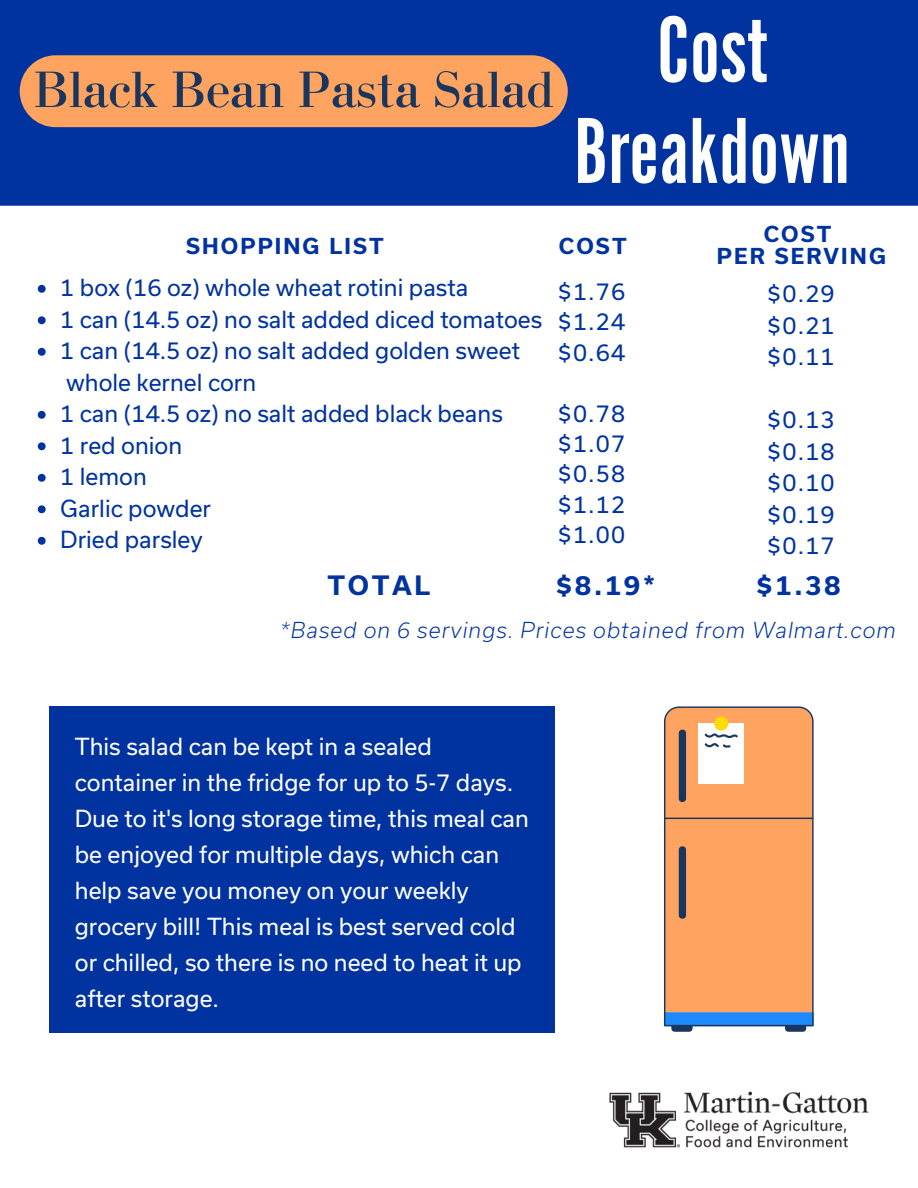
<style>
.page{position:relative;width:918px;height:1188px;background:#fff}
.page>*{position:absolute;margin:0;border:0;box-sizing:border-box;transform-origin:0 0}
.t1{font:97.5px/101.2px "Alternate Got No 1 D";color:#fff;text-align:center}
.t2{font:54px "Bodoni C";color:#1b365d}
.t3{font:700 25.5px "Usual";letter-spacing:.1em;color:#0033a0}
.t4{font:22.5px "Usual";color:#0033a0}
.t5{font:22.5px/36px "Usual";color:#fff}
.t6{font:italic 300 21px "Usual";letter-spacing:.05em;color:#0033a0}
.t7{font:700 21px "Usual";letter-spacing:.1em;color:#0033a0}
</style>
<div class="page">
<div style="left:0;top:0;width:918px;height:206px;background:#0033a0"></div>
<svg style="left:664px;top:706px;width:150px;height:326px;background:#e5a070"></svg>
<div style="left:20px;top:55px;width:548px;height:72px;background:#ffa360;border-radius:36px"></div>
<svg style="left:38px;top:285px;width:8px;height:8px"></svg>
<svg style="left:38px;top:316px;width:8px;height:8px"></svg>
<svg style="left:38px;top:348px;width:8px;height:8px"></svg>
<svg style="left:38px;top:411px;width:8px;height:8px"></svg>
<svg style="left:38px;top:442px;width:8px;height:8px"></svg>
<svg style="left:38px;top:474px;width:8px;height:8px"></svg>
<svg style="left:38px;top:505px;width:8px;height:8px"></svg>
<svg style="left:38px;top:537px;width:8px;height:8px"></svg>
<div style="left:50px;top:706px;width:505px;height:326px;background:#0033a0"></div>
<img style="left:609px;top:1091px;width:260px;height:57px">
<p class="t2" style="left:33px;top:61px;width:522px">Black Bean Pasta Salad</p>
<p class="t1" style="left:574px;top:-10px;width:277px">Cost<br>Breakdown</p>
<p class="t7" style="left:186px;top:233px;width:199px">SHOPPING LIST</p>
<p class="t7" style="left:559px;top:233px;width:69px">COST</p>
<p class="t4" style="left:60px;top:274px;width:410px">1 box (16 oz) whole wheat rotini pasta</p>
<p class="t4" style="left:60px;top:305px;width:484px">1 can (14.5 oz) no salt added diced tomatoes</p>
<p class="t4" style="left:60px;top:337px;width:461px">1 can (14.5 oz) no salt added golden sweet</p>
<p class="t4" style="left:66px;top:368px;width:192px">whole kernel corn</p>
<p class="t4" style="left:60px;top:400px;width:444px">1 can (14.5 oz) no salt added black beans</p>
<p class="t4" style="left:60px;top:431px;width:124px">1 red onion</p>
<p class="t4" style="left:60px;top:463px;width:88px">1 lemon</p>
<p class="t4" style="left:60px;top:494px;width:152px">Garlic powder</p>
<p class="t4" style="left:60px;top:526px;width:144px">Dried parsley</p>
<p class="t4" style="left:558px;top:278px;width:69px">$1.76</p>
<p class="t4" style="left:558px;top:308px;width:69px">$1.24</p>
<p class="t4" style="left:558px;top:338px;width:69px">$0.64</p>
<p class="t4" style="left:558px;top:399px;width:69px">$0.78</p>
<p class="t4" style="left:558px;top:430px;width:69px">$1.07</p>
<p class="t4" style="left:558px;top:460px;width:69px">$0.58</p>
<p class="t4" style="left:558px;top:490px;width:69px">$1.12</p>
<p class="t4" style="left:558px;top:521px;width:69px">$1.00</p>
<p class="t7" style="left:764px;top:221px;width:69px">COST</p>
<p class="t7" style="left:717px;top:243px;width:171px">PER SERVING</p>
<p class="t4" style="left:767px;top:280px;width:69px">$0.29</p>
<p class="t4" style="left:767px;top:311px;width:69px">$0.21</p>
<p class="t4" style="left:767px;top:343px;width:69px">$0.11</p>
<p class="t4" style="left:767px;top:406px;width:69px">$0.13</p>
<p class="t4" style="left:767px;top:437px;width:69px">$0.18</p>
<p class="t4" style="left:767px;top:469px;width:69px">$0.10</p>
<p class="t4" style="left:767px;top:500px;width:69px">$0.19</p>
<p class="t4" style="left:767px;top:532px;width:69px">$0.17</p>
<p class="t3" style="left:328px;top:569px;width:104px">TOTAL</p>
<p class="t3" style="left:556px;top:569px;width:101px">$8.19*</p>
<p class="t3" style="left:756px;top:569px;width:86px">$1.38</p>
<p class="t6" style="left:280px;top:617px;width:617px">*Based on 6 servings. Prices obtained from Walmart.com</p>
<p class="t5" style="left:75px;top:728px;width:456px">This salad can be kept in a sealed container in the fridge for up to 5-7 days.<br>Due to it's long storage time, this meal can be enjoyed for multiple days, which can help save you money on your weekly grocery bill! This meal is best served cold or chilled, so there is no need to heat it up after storage.</p>
</div>
